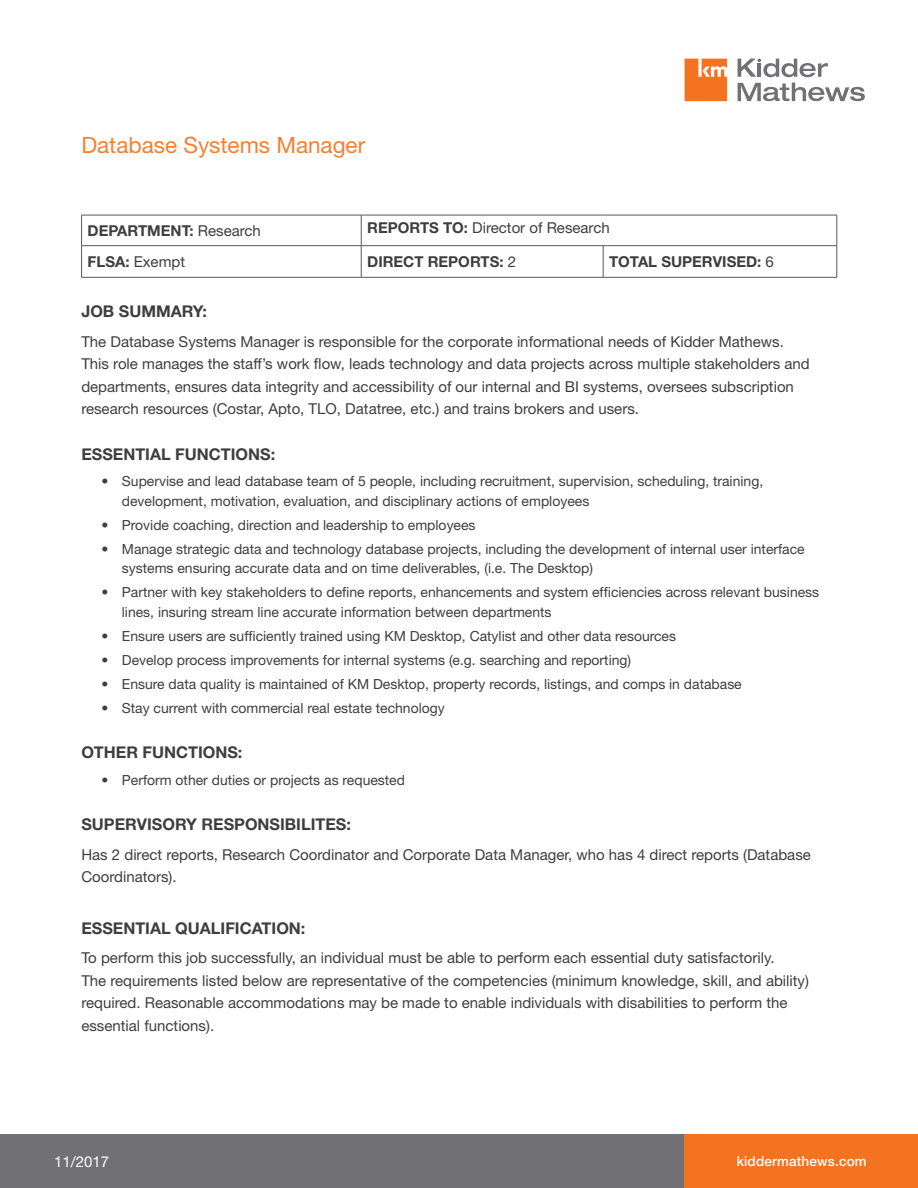
<style>
.page{position:relative;width:918px;height:1188px;background:#fff}
.page>*{position:absolute;margin:0;border:0;box-sizing:border-box;transform-origin:0 0}
.Body_Text{font:22.5px "Helvetica Neue";color:#f48032}
._1st_Level_header{font:700 16.2px "Helvetica Neue";color:#3e3e3f}
.Body_Text-2{font:15px/22.5px "Helvetica Neue";color:#3e3e3f}
.t1{font:700 15px "Helvetica Neue";color:#3e3e3f}
.Body_Text-3{font:15px "Helvetica Neue";color:#fff}
.t2{font:13.95px/19.5px "Helvetica Neue";color:#3e3e3f}
.t3{font:500 13.5px "Helvetica Neue";letter-spacing:.015em;color:#fff}
.s1{font-weight:400}
.s2{font-weight:700}
</style>
<div class="page">
<svg style="left:685px;top:59px;width:42px;height:42px;background:#f5833a"></svg>
<svg style="left:738px;top:59px;width:127px;height:42px"></svg>
<div style="left:0;top:1134px;width:918px;height:54px;background:#717074"></div>
<div style="left:684px;top:1134px;width:234px;height:54px;background:#f47321"></div>
<hr style="left:81px;top:215px;width:280px;height:1px;background:#57585a">
<hr style="left:81px;top:215px;width:1px;height:30px;background:#57585a">
<hr style="left:361px;top:215px;width:242px;height:1px;background:#57585a">
<hr style="left:361px;top:215px;width:1px;height:30px;background:#57585a">
<hr style="left:603px;top:215px;width:234px;height:1px;background:#57585a">
<hr style="left:837px;top:215px;width:1px;height:30px;background:#57585a">
<hr style="left:81px;top:245px;width:280px;height:1px;background:#57585a">
<hr style="left:81px;top:246px;width:1px;height:31px;background:#57585a">
<hr style="left:361px;top:245px;width:242px;height:1px;background:#57585a">
<hr style="left:361px;top:246px;width:1px;height:31px;background:#57585a">
<hr style="left:603px;top:245px;width:234px;height:1px;background:#57585a">
<hr style="left:603px;top:246px;width:1px;height:31px;background:#57585a">
<hr style="left:837px;top:246px;width:1px;height:31px;background:#57585a">
<hr style="left:81px;top:277px;width:280px;height:1px;background:#57585a">
<hr style="left:361px;top:277px;width:242px;height:1px;background:#57585a">
<hr style="left:603px;top:277px;width:234px;height:1px;background:#57585a">
<p class="Body_Text" style="left:81px;top:131px;width:285px">Database Systems Manager</p>
<p class="t1" style="left:88px;top:222px;width:175px">DEPARTMENT: <span class="s1">Research</span></p>
<p class="Body_Text-2" style="left:367px;top:216px;width:244px"><span class="s2">REPORTS TO:</span> Director of Research</p>
<p class="Body_Text-2" style="left:88px;top:251px;width:99px"><span class="s2">FLSA:</span> Exempt</p>
<p class="t1" style="left:367px;top:253px;width:150px">DIRECT REPORTS: <span class="s1">2</span></p>
<p class="t1" style="left:609px;top:253px;width:166px">TOTAL SUPERVISED: <span class="s1">6</span></p>
<p class="_1st_Level_header" style="left:81px;top:301px;width:127px">JOB SUMMARY:</p>
<p class="Body_Text-2" style="left:81px;top:330px;width:730px">The Database Systems Manager is responsible for the corporate informational needs of Kidder Mathews.<br>This role manages the staff’s work flow, leads technology and data projects across multiple stakeholders and departments, ensures data integrity and accessibility of our internal and BI systems, oversees subscription research resources (Costar, Apto, TLO, Datatree, etc.) and trains brokers and users.</p>
<p class="_1st_Level_header" style="left:81px;top:444px;width:195px">ESSENTIAL FUNCTIONS:</p>
<p class="t2" style="left:122px;top:471px;width:643px;text-indent:-20px">• Supervise and lead database team of 5 people, including recruitment, supervision, scheduling, training, development, motivation, evaluation, and disciplinary actions of employees</p>
<p class="t2" style="left:102px;top:515px;width:375px">• Provide coaching, direction and leadership to employees</p>
<p class="t2" style="left:122px;top:539px;width:684px;text-indent:-20px">• Manage strategic data and technology database projects, including the development of internal user interface systems ensuring accurate data and on time deliverables, (i.e. The Desktop)</p>
<p class="t2" style="left:122px;top:582px;width:699px;text-indent:-20px">• Partner with key stakeholders to define reports, enhancements and system efficiencies across relevant business lines, insuring stream line accurate information between departments</p>
<p class="t2" style="left:102px;top:626px;width:576px">• Ensure users are sufficiently trained using KM Desktop, Catylist and other data resources</p>
<p class="t2" style="left:102px;top:650px;width:531px">• Develop process improvements for internal systems (e.g. searching and reporting)</p>
<p class="t2" style="left:102px;top:674px;width:642px">• Ensure data quality is maintained of KM Desktop, property records, listings, and comps in database</p>
<p class="t2" style="left:102px;top:698px;width:345px">• Stay current with commercial real estate technology</p>
<p class="_1st_Level_header" style="left:81px;top:742px;width:163px">OTHER FUNCTIONS:</p>
<p class="t2" style="left:102px;top:770px;width:305px">• Perform other duties or projects as requested</p>
<p class="_1st_Level_header" style="left:81px;top:814px;width:271px">SUPERVISORY RESPONSIBILITES:</p>
<p class="Body_Text-2" style="left:81px;top:843px;width:731px">Has 2 direct reports, Research Coordinator and Corporate Data Manager, who has 4 direct reports (Database<br>Coordinators).</p>
<p class="_1st_Level_header" style="left:81px;top:918px;width:226px">ESSENTIAL QUALIFICATION:</p>
<p class="Body_Text-2" style="left:81px;top:947px;width:729px">To perform this job successfully, an individual must be able to perform each essential duty satisfactorily.<br>The requirements listed below are representative of the competencies (minimum knowledge, skill, and ability) required. Reasonable accommodations may be made to enable individuals with disabilities to perform the essential functions).</p>
<p class="Body_Text-3" style="left:54px;top:1153px;width:57px">11/2017</p>
<p class="t3" style="left:737px;top:1153px;width:132px">kiddermathews.com</p>
</div>
